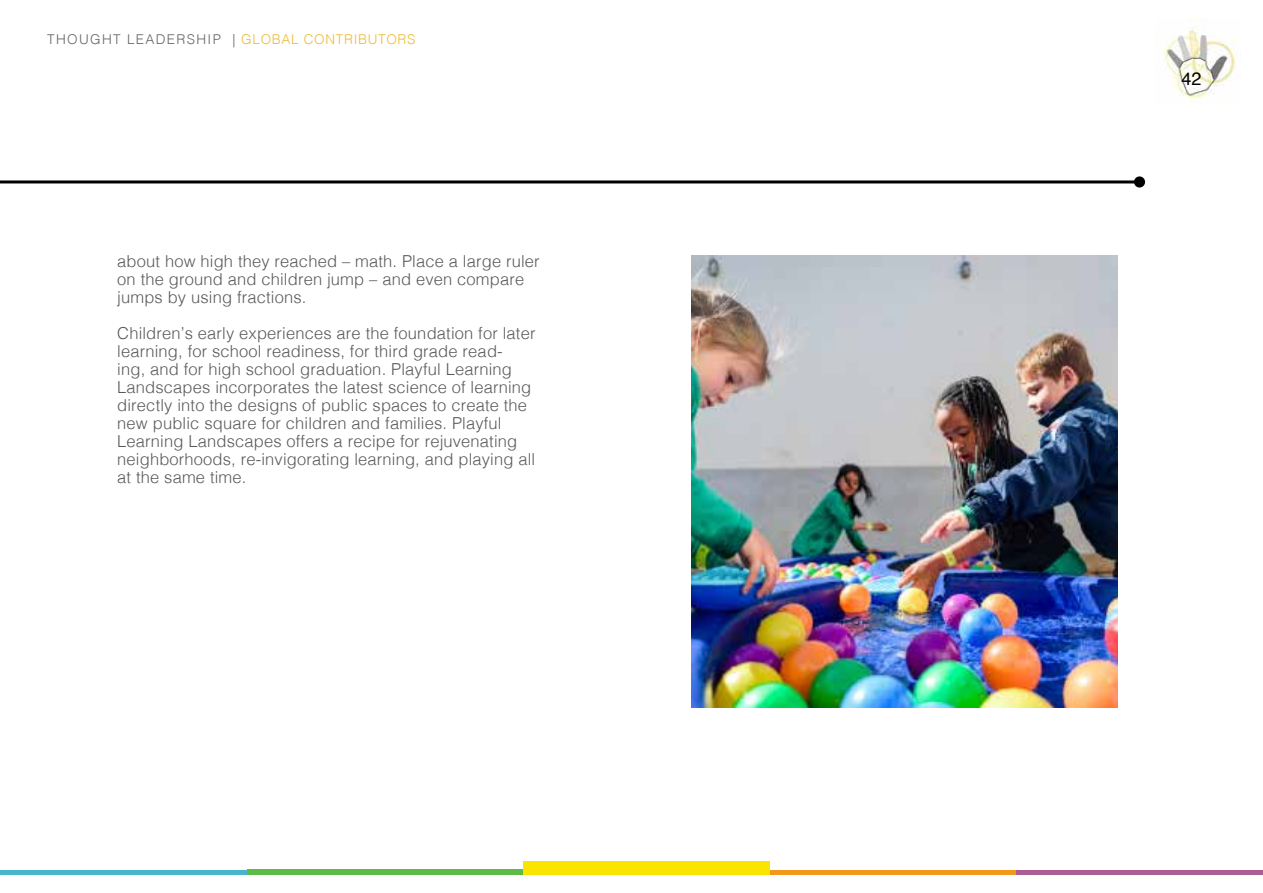
<style>
.page{position:relative;width:1263px;height:893px;background:#fff}
.page>*{position:absolute;margin:0;border:0;box-sizing:border-box;transform-origin:0 0}
.t1{font:18px "Helvetica";color:#000}
.t2{font:300 16.5px/18px "Helvetica";letter-spacing:.01em;color:#58595b}
.t3{font:300 13.5px "Helvetica";letter-spacing:.05em;color:#414042}
.s1{color:#eaaa00}
</style>
<div class="page">
<div style="left:0;top:870px;width:247px;height:5px;background:#48b5cd"></div>
<div style="left:247px;top:870px;width:276px;height:5px;background:#5fbb48"></div>
<div style="left:523px;top:861px;width:247px;height:14px;background:#f9e500"></div>
<div style="left:770px;top:870px;width:247px;height:5px;background:#f2991b"></div>
<div style="left:1017px;top:870px;width:246px;height:5px;background:#ad5d96"></div>
<img style="left:1156px;top:18px;width:81px;height:81px">
<hr style="left:0;top:180px;width:1135px;height:3px;background:#000">
<div style="left:1136px;top:179px;width:7px;height:6px;background:#000;border-radius:50%"></div>
<div style="left:1134px;top:176px;width:11px;height:12px;border:4px solid #000;border-radius:50%"></div>
<img style="left:692px;top:255px;width:425px;height:453px">
<p class="t3" style="left:47px;top:28px;width:370px">THOUGHT LEADERSHIP | <span class="s1">GLOBAL CONTRIBUTORS</span></p>
<p class="t2" style="left:117px;top:251px;width:424px">about how high they reached – math. Place a large ruler on the ground and children jump – and even compare jumps by using fractions.</p>
<p class="t2" style="left:117px;top:323px;width:420px">Children’s early experiences are the foundation for later learning, for school readiness, for third grade read-<br>ing, and for high school graduation. Playful Learning Landscapes incorporates the latest science of learning directly into the designs of public spaces to create the new public square for children and families. Playful Learning Landscapes offers a recipe for rejuvenating neighborhoods, re-invigorating learning, and playing all at the same time.</p>
<p class="t1" style="left:1181px;top:64px;width:22px">42</p>
</div>
